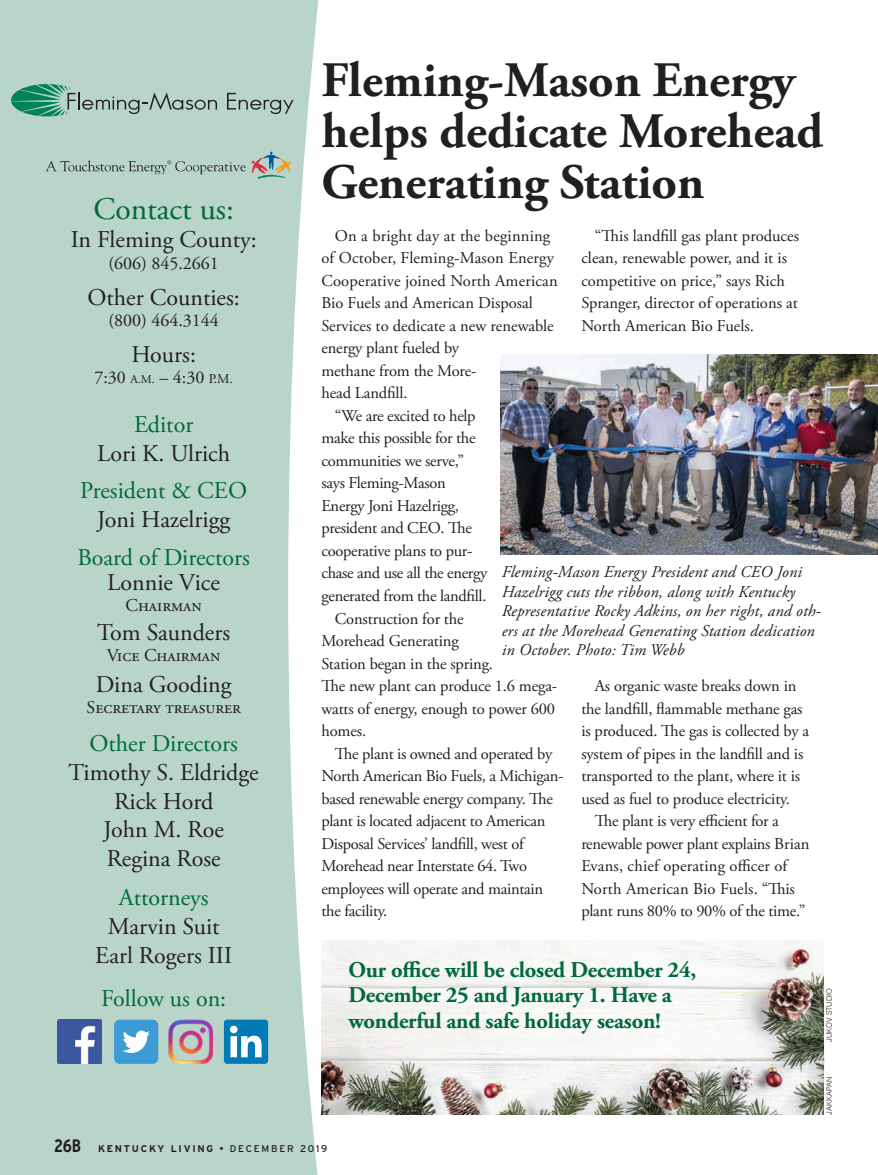
<style>
.page{position:relative;width:878px;height:1175px;background:#fff}
.page>*{position:absolute;margin:0;border:0;box-sizing:border-box;transform-origin:0 0}
.t1{font:700 49.5px/51px "Adobe Garamond Pro";color:#231f20}
.t2{font:31.5px "Adobe Garamond Pro";color:#00693d}
.t3{font:24px/28.8px "Adobe Garamond Pro";letter-spacing:-.01em;color:#231f20;text-align:center}
.t4{font:24px "Adobe Garamond Pro";letter-spacing:-.005em;color:#00693d}
.t5{font:700 22.5px/25.5px "Adobe Garamond Pro";letter-spacing:-.01em;color:#00693d}
.t6{font:18px "Adobe Garamond Pro";color:#231f20}
.t7{font:700 condensed 18px "Interstate";color:#231f20}
.t8{font:16.5px/22.5px "Adobe Garamond Pro";letter-spacing:-.015em;color:#231f20}
.t9{font:italic 16.5px/19.5px "Adobe Garamond Pro";letter-spacing:.01em;color:#231f20}
.t10{font:16.5px "Adobe Garamond Pro";letter-spacing:.01em;color:#231f20}
.t11{font:700 9.75px "Interstate";letter-spacing:.18em;color:#231f20}
.t12{font:300 7.5px "Helvetica";color:#231f20}
.s1{font-size:12px}
.s2{font-size:13.5px}
.s3{font-weight:400}
</style>
<div class="page">
<svg style="left:0;top:0;width:319px;height:1174px;background:#bed7cc"></svg>
<svg style="left:46px;top:151px;width:245px;height:28px;background:#aec4b9"></svg>
<svg style="left:11px;top:84px;width:206px;height:32px;background:#8db7a7"></svg>
<svg style="left:227px;top:93px;width:66px;height:21px"></svg>
<div style="left:114px;top:1019px;width:44px;height:44px;background:#3c9bd5;border-radius:6px"></div>
<svg style="left:122px;top:1030px;width:28px;height:23px"></svg>
<img style="left:57px;top:1019px;width:44px;height:44px">
<img style="left:169px;top:1019px;width:44px;height:44px">
<div style="left:224px;top:1019px;width:44px;height:44px;background:#007bb6;border-radius:3px"></div>
<svg style="left:230px;top:1025px;width:31px;height:32px"></svg>
<img style="left:501px;top:355px;width:377px;height:199px">
<img style="left:321px;top:940px;width:503px;height:174px">
<h2 class="t2" style="left:93px;top:190px;width:142px">Contact us:</h2>
<h3 class="t3" style="left:71px;top:226px;width:187px">In Fleming County:</h3>
<p class="t6" style="left:108px;top:252px;width:112px">(606) 845.2661</p>
<h3 class="t3" style="left:88px;top:283px;width:154px">Other Counties:</h3>
<p class="t6" style="left:108px;top:310px;width:112px">(800) 464.3144</p>
<h3 class="t3" style="left:131px;top:340px;width:66px">Hours:</h3>
<p class="t6" style="left:94px;top:367px;width:140px">7:30 <span class="s1">A.M.</span> – 4:30 <span class="s2">P.M.</span></p>
<h3 class="t4" style="left:134px;top:410px;width:61px">Editor</h3>
<h3 class="t3" style="left:97px;top:440px;width:135px">Lori K. Ulrich</h3>
<h3 class="t4" style="left:80px;top:476px;width:168px">President &amp; CEO</h3>
<h3 class="t3" style="left:97px;top:506px;width:135px">Joni Hazelrigg</h3>
<h3 class="t4" style="left:77px;top:542px;width:174px">Board of Directors</h3>
<h3 class="t3" style="left:107px;top:569px;width:114px">Lonnie Vice</h3>
<p class="t6" style="left:125px;top:595px;width:78px">Chairman</p>
<h3 class="t3" style="left:97px;top:619px;width:134px">Tom Saunders</h3>
<p class="t6" style="left:107px;top:644px;width:115px">Vice Chairman</p>
<h3 class="t3" style="left:96px;top:671px;width:137px">Dina Gooding</h3>
<p class="t6" style="left:86px;top:697px;width:156px">Secretary treasurer</p>
<h3 class="t4" style="left:89px;top:729px;width:150px">Other Directors</h3>
<h3 class="t3" style="left:69px;top:758px;width:192px">Timothy S. Eldridge<br>Rick Hord<br>John M. Roe<br>Regina Rose</h3>
<h3 class="t4" style="left:119px;top:883px;width:91px">Attorneys</h3>
<h3 class="t3" style="left:95px;top:912px;width:138px">Marvin Suit<br>Earl Rogers III</h3>
<h3 class="t4" style="left:101px;top:984px;width:127px">Follow us on:</h3>
<h1 class="t1" style="left:321px;top:56px;width:503px">Fleming-Mason Energy helps dedicate Morehead<br>Generating Station</h1>
<p class="t8" style="left:335px;top:225px;width:217px">On a bright day at the beginning</p>
<p class="t8" style="left:321px;top:247px;width:234px">of October, Fleming-Mason Energy</p>
<p class="t10" style="left:321px;top:271px;width:238px">Cooperative joined North American</p>
<p class="t8" style="left:321px;top:292px;width:213px">Bio Fuels and American Disposal</p>
<p class="t8" style="left:321px;top:315px;width:234px">Services to dedicate a new renewable</p>
<p class="t8" style="left:321px;top:337px;width:139px">energy plant fueled by</p>
<p class="t8" style="left:321px;top:360px;width:156px">methane from the More-</p>
<p class="t8" style="left:321px;top:382px;width:87px">head Landfill.</p>
<p class="t8" style="left:335px;top:405px;width:142px">“We are excited to help</p>
<p class="t8" style="left:321px;top:427px;width:156px">make this possible for the</p>
<p class="t8" style="left:321px;top:450px;width:144px">communities we serve,”</p>
<p class="t8" style="left:321px;top:472px;width:126px">says Fleming-Mason</p>
<p class="t8" style="left:321px;top:495px;width:139px">Energy Joni Hazelrigg,</p>
<p class="t8" style="left:321px;top:517px;width:152px">president and CEO. The</p>
<p class="t8" style="left:321px;top:540px;width:152px">cooperative plans to pur-</p>
<p class="t8" style="left:321px;top:562px;width:167px">chase and use all the energy</p>
<p class="t8" style="left:321px;top:585px;width:166px">generated from the landfill.</p>
<p class="t8" style="left:335px;top:607px;width:130px">Construction for the</p>
<p class="t8" style="left:321px;top:630px;width:139px">Morehead Generating</p>
<p class="t8" style="left:321px;top:652px;width:173px">Station began in the spring.</p>
<p class="t8" style="left:321px;top:675px;width:237px">The new plant can produce 1.6 mega-</p>
<p class="t8" style="left:321px;top:697px;width:235px">watts of energy, enough to power 600</p>
<p class="t8" style="left:321px;top:720px;width:46px">homes.</p>
<p class="t8" style="left:335px;top:742px;width:219px">The plant is owned and operated by</p>
<p class="t8" style="left:321px;top:765px;width:243px">North American Bio Fuels, a Michigan-</p>
<p class="t8" style="left:321px;top:787px;width:233px">based renewable energy company. The</p>
<p class="t8" style="left:321px;top:810px;width:225px">plant is located adjacent to American</p>
<p class="t8" style="left:321px;top:832px;width:204px">Disposal Services’ landfill, west of</p>
<p class="t8" style="left:321px;top:855px;width:207px">Morehead near Interstate 64. Two</p>
<p class="t8" style="left:321px;top:877px;width:223px">employees will operate and maintain</p>
<p class="t8" style="left:321px;top:900px;width:67px">the facility.</p>
<p class="t8" style="left:581px;top:225px;width:219px;text-indent:13px">“This landfill gas plant produces clean, renewable power, and it is competitive on price,” says Rich<br>Spranger, director of operations at<br>North American Bio Fuels.</p>
<p class="t9" style="left:501px;top:563px;width:321px">Fleming-Mason Energy President and CEO Joni Hazelrigg cuts the ribbon, along with Kentucky Representative Rocky Adkins, on her right, and oth&shy;ers at the Morehead Generating Station dedication in October. Photo: Tim Webb</p>
<p class="t8" style="left:595px;top:675px;width:203px">As organic waste breaks down in</p>
<p class="t8" style="left:581px;top:697px;width:223px">the landfill, flammable methane gas</p>
<p class="t8" style="left:581px;top:720px;width:229px">is produced. The gas is collected by a</p>
<p class="t8" style="left:581px;top:742px;width:223px">system of pipes in the landfill and is</p>
<p class="t8" style="left:581px;top:765px;width:220px">transported to the plant, where it is</p>
<p class="t8" style="left:581px;top:787px;width:210px">used as fuel to produce electricity.</p>
<p class="t8" style="left:595px;top:810px;width:186px">The plant is very efficient for a</p>
<p class="t8" style="left:581px;top:832px;width:230px">renewable power plant explains Brian</p>
<p class="t8" style="left:581px;top:855px;width:207px">Evans, chief operating officer of</p>
<p class="t8" style="left:581px;top:877px;width:215px">North American Bio Fuels. “This</p>
<p class="t8" style="left:581px;top:900px;width:226px">plant runs 80% to 90% of the time.”</p>
<h3 class="t5" style="left:348px;top:957px;width:349px">Our office will be closed December 24,<br>December 25 and January 1. Have a wonderful and safe holiday season!</h3>
<p class="t12" style="left:822px;top:1042px;width:56px;rotate:-90deg">JUKOV STUDIO</p>
<p class="t12" style="left:822px;top:1114px;width:40px;rotate:-90deg">JAKKAPAN</p>
<p class="t7" style="left:54px;top:1136px;width:29px">26B</p>
<p class="t11" style="left:98px;top:1143px;width:231px">KENTUCKY LIVING <span class="s3">• DECEMBER 2019</span></p>
</div>
